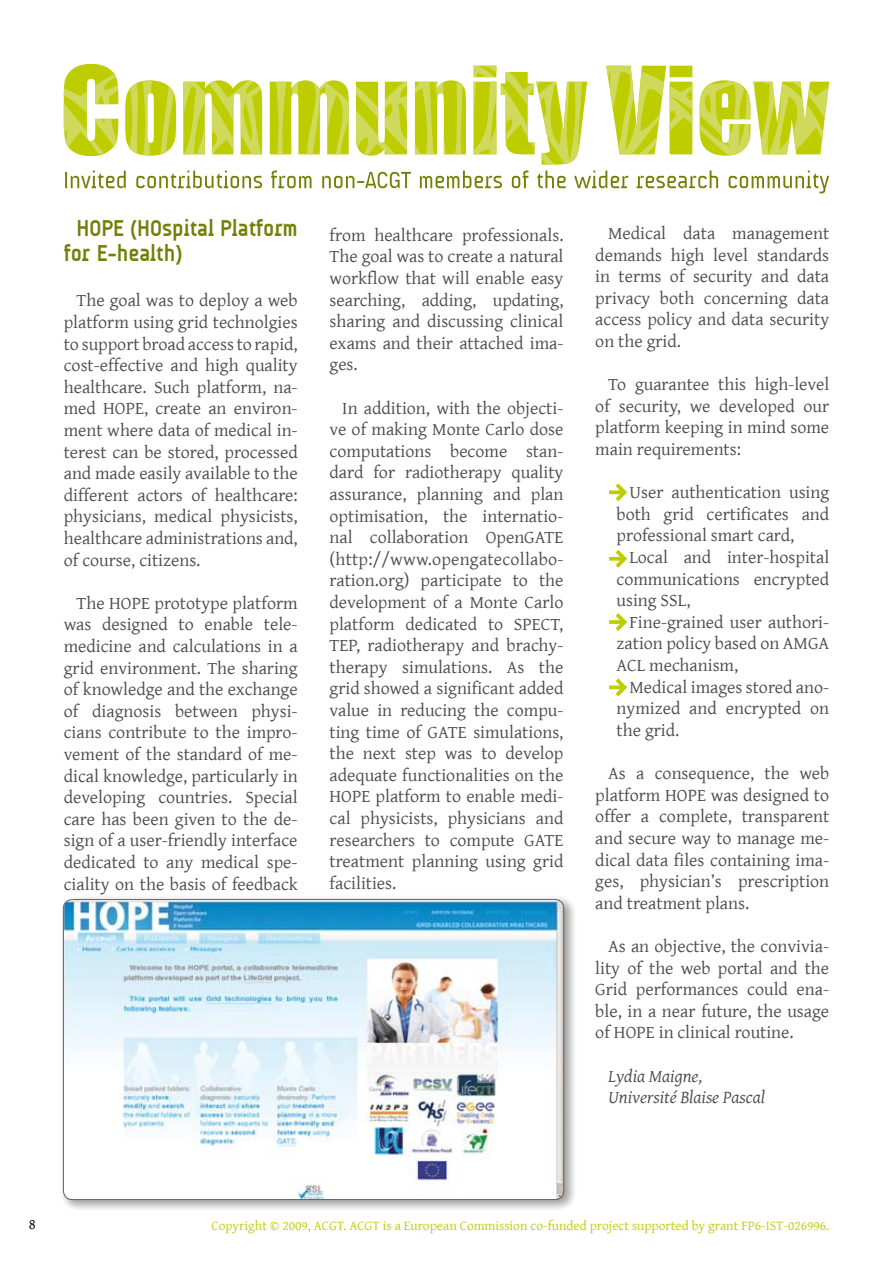
<style>
.page{position:relative;width:893px;height:1263px;background:#fff}
.page>*{position:absolute;margin:0;border:0;box-sizing:border-box;transform-origin:0 0}
.t1{font:700 23.1px/25px "A Udimat";color:#727f06}
.t2{font:18px/21.6px "Gentium";color:#4b4b4d;text-align:justify}
.t3{font:italic 18px/21.6px "Gentium";color:#4b4b4d}
.t4{font:14.85px "Gentium";color:#000}
.t5{font:13.5px "Gentium";color:#bdcd00}
</style>
<div class="page">
<svg style="left:64px;top:66px;width:764px;height:99px"></svg>
<svg style="left:65px;top:170px;width:764px;height:23px"></svg>
<div style="left:58px;top:894px;width:520px;height:320px;background:#000;opacity:.38"></div>
<img style="left:63px;top:899px;width:502px;height:301px">
<svg style="left:609px;top:483px;width:18px;height:18px"></svg>
<svg style="left:609px;top:550px;width:18px;height:18px"></svg>
<svg style="left:609px;top:613px;width:18px;height:18px"></svg>
<svg style="left:609px;top:678px;width:18px;height:18px"></svg>
<p class="t1" style="left:64px;top:218px;width:235px;text-indent:13px">HOPE (HOspital Platform for E-health)</p>
<p class="t2" style="left:64px;top:290px;width:235px;text-indent:13px">The goal was to deploy a web platform using grid technolgies to support broad access to rapid, cost-effective and high quality healthcare. Such platform, na&shy;med HOPE, create an environ&shy;ment where data of medical in&shy;terest can be stored, processed and made easily available to the different actors of healthcare: physicians, medical physicists, healthcare administrations and, of course, citizens.</p>
<p class="t2" style="left:64px;top:593px;width:235px;text-indent:13px">The HOPE prototype platform was designed to enable tele&shy;medicine and calculations in a grid environment. The sharing of knowledge and the exchange of diagnosis between physi&shy;cians contribute to the impro&shy;vement of the standard of me&shy;dical knowledge, particularly in developing countries. Special care has been given to the de&shy;sign of a user-friendly interface dedicated to any medical spe&shy;ciality on the basis of feedback</p>
<p class="t2" style="left:330px;top:225px;width:235px">from healthcare professionals.<br>The goal was to create a natural workflow that will enable easy searching, adding, updating, sharing and discussing clinical exams and their attached ima&shy;ges.</p>
<p class="t2" style="left:330px;top:398px;width:235px;text-indent:13px">In addition, with the objecti&shy;ve of making Monte Carlo dose computations become stan&shy;dard for radiotherapy quality assurance, planning and plan optimisation, the internatio&shy;nal collaboration OpenGATE (http://www.opengatecollabo&shy;ration.org) participate to the development of a Monte Carlo platform dedicated to SPECT, TEP, radiotherapy and brachy&shy;therapy simulations. As the grid showed a significant added value in reducing the compu&shy;ting time of GATE simulations, the next step was to develop adequate functionalities on the HOPE platform to enable medi&shy;cal physicists, physicians and researchers to compute GATE treatment planning using grid facilities.</p>
<p class="t2" style="left:595px;top:223px;width:235px;text-indent:13px">Medical data management demands high level standards in terms of security and data privacy both concerning data access policy and data security on the grid.</p>
<p class="t2" style="left:595px;top:374px;width:235px;text-indent:13px">To guarantee this high-level of security, we developed our platform keeping in mind some main requirements:</p>
<p class="t2" style="left:617px;top:482px;width:214px;text-indent:13px">User authentication using both grid certificates and professional smart card,</p>
<p class="t2" style="left:617px;top:547px;width:214px;text-indent:13px">Local and inter-hospital communications encrypted using SSL,</p>
<p class="t2" style="left:617px;top:612px;width:214px;text-indent:13px">Fine-grained user authori&shy;zation policy based on AMGA ACL mechanism,</p>
<p class="t2" style="left:617px;top:677px;width:214px;text-indent:13px">Medical images stored ano&shy;nymized and encrypted on the grid.</p>
<p class="t2" style="left:595px;top:763px;width:235px;text-indent:13px">As a consequence, the web platform HOPE was designed to offer a complete, transparent and secure way to manage me&shy;dical data files containing ima&shy;ges, physician’s prescription and treatment plans.</p>
<p class="t2" style="left:595px;top:936px;width:235px;text-indent:13px">As an objective, the convivia&shy;lity of the web portal and the Grid performances could ena&shy;ble, in a near future, the usage of HOPE in clinical routine.</p>
<p class="t3" style="left:608px;top:1065px;width:159px">Lydia Maigne,<br>Université Blaise Pascal</p>
<p class="t4" style="left:28px;top:1216px;width:8px">8</p>
<p class="t5" style="left:211px;top:1218px;width:619px">Copyright © 2009, ACGT. ACGT is a European Commission co-funded project supported by grant FP6-IST-026996.</p>
</div>
